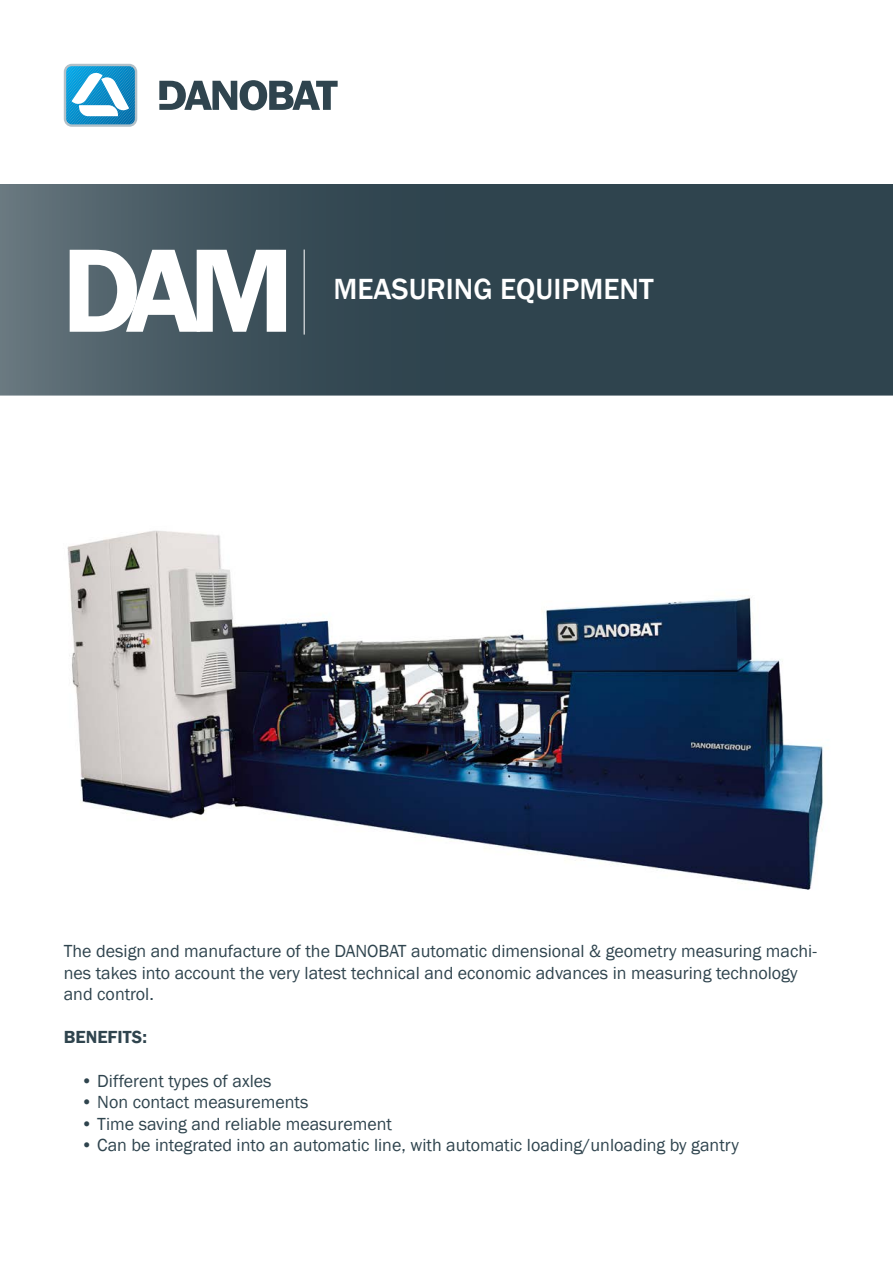
<style>
.page{position:relative;width:893px;height:1263px;background:#fff}
.page>*{position:absolute;margin:0;border:0;box-sizing:border-box;transform-origin:0 0}
.t1{font:600 123px "Franklin Gothic";color:#fff}
.t2{font:500 30px "Franklin Gothic";color:#fff}
.t3{font:18px/21.6px "Franklin Gothic";color:#2f444e}
.t4{font:600 18px "Franklin Gothic";color:#2f444e}
</style>
<div class="page">
<svg style="left:159px;top:80px;width:179px;height:30px"></svg>
<svg style="left:64px;top:64px;width:73px;height:63px"></svg>
<svg style="left:66px;top:66px;width:69px;height:58px"></svg>
<svg style="left:0;top:185px;width:893px;height:210px;background:#394d57"></svg>
<hr style="left:591px;top:185px;width:302px;height:1px;background:#2f444e">
<hr style="left:304px;top:250px;width:1px;height:85px;background:#fff">
<img style="left:67px;top:530px;width:756px;height:360px">
<h1 class="t1" style="left:61px;top:215px;width:234px">DAM</h1>
<h2 class="t2" style="left:333px;top:271px;width:322px">MEASURING EQUIPMENT</h2>
<p class="t3" style="left:64px;top:940px;width:754px">The design and manufacture of the DANOBAT automatic dimensional &amp; geometry measuring machi&shy;nes takes into account the very latest technical and economic advances in measuring technology and control.</p>
<p class="t4" style="left:64px;top:1026px;width:85px">BENEFITS:</p>
<p class="t3" style="left:81px;top:1070px;width:192px">• Different types of axles</p>
<p class="t3" style="left:81px;top:1092px;width:229px">• Non contact measurements</p>
<p class="t3" style="left:81px;top:1113px;width:313px">• Time saving and reliable measurement</p>
<p class="t3" style="left:81px;top:1135px;width:660px">• Can be integrated into an automatic line, with automatic loading/unloading by gantry</p>
</div>
